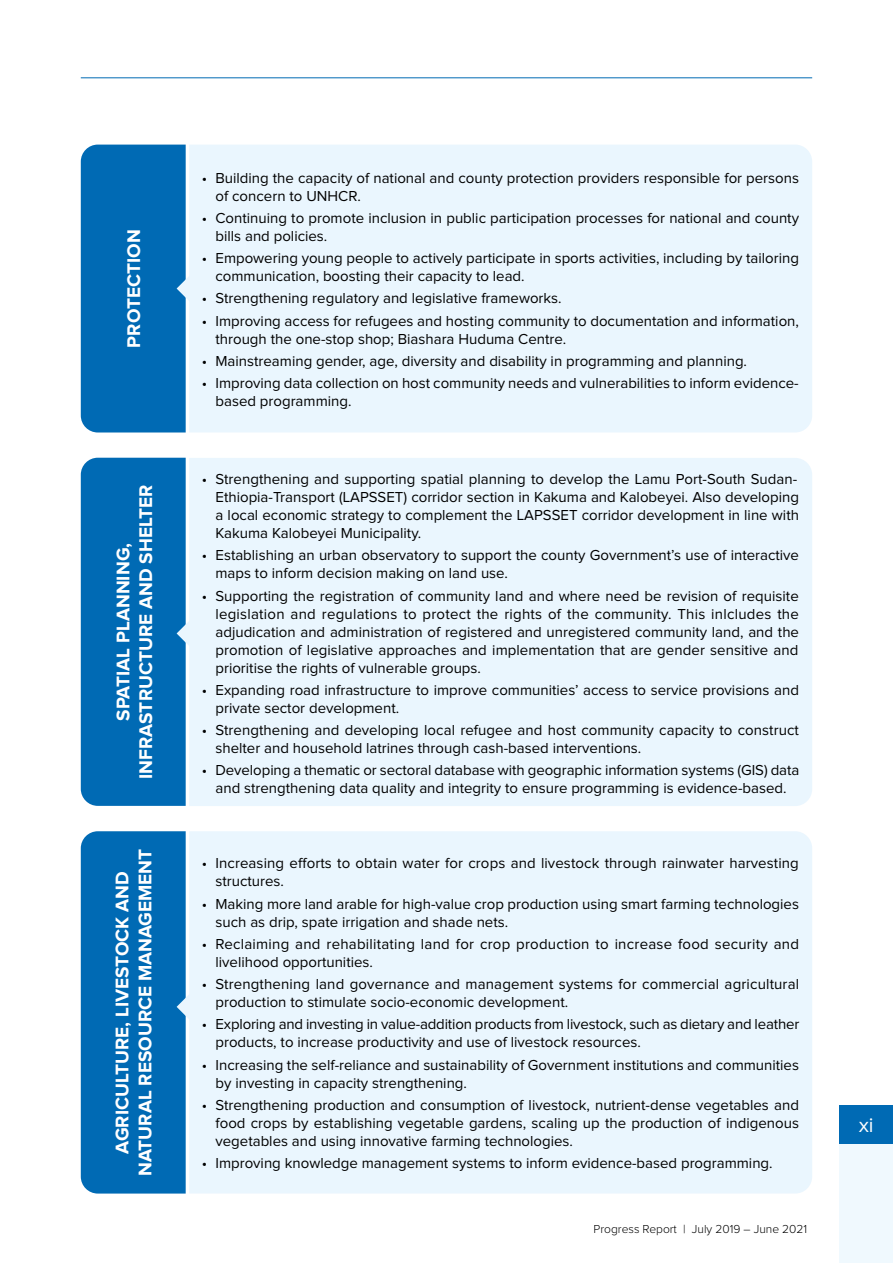
<style>
.page{position:relative;width:893px;height:1263px;background:#fff}
.page>*{position:absolute;margin:0;border:0;box-sizing:border-box;transform-origin:0 0}
.t1{font:21px "Proxima Nova";color:#fff}
.t2{font:700 19.05px/22.8px "Proxima Nova";color:#fff;text-align:center}
.t3{font:15px/18px "Proxima Nova";color:#000}
.t4{font:300 12px "Proxima Nova";color:#000}
</style>
<div class="page">
<div style="left:193px;top:145px;width:619px;height:287px;background:#eaf6fe"></div>
<svg style="left:81px;top:145px;width:112px;height:287px;background:#086eb6"></svg>
<div style="left:193px;top:458px;width:619px;height:348px;background:#eaf6fe"></div>
<svg style="left:81px;top:458px;width:112px;height:348px;background:#1174b9"></svg>
<div style="left:193px;top:831px;width:619px;height:362px;background:#eaf6fe"></div>
<svg style="left:81px;top:831px;width:112px;height:362px;background:#0f73b8"></svg>
<hr style="left:81px;top:78px;width:731px;height:1px;background:#006ab4">
<div style="left:839px;top:1143px;width:54px;height:120px;background:#f0f9fe"></div>
<div style="left:839px;top:1106px;width:54px;height:38px;background:#006ab4"></div>
<p class="t2" style="left:123px;top:348px;width:120px;rotate:-90deg">PROTECTION</p>
<p class="t2" style="left:112px;top:779px;width:295px;rotate:-90deg">SPATIAL PLANNING,<br>INFRASTRUCTURE AND SHELTER</p>
<p class="t2" style="left:112px;top:1176px;width:329px;rotate:-90deg">AGRICULTURE, LIVESTOCK AND<br>NATURAL RESOURCE MANAGEMENT</p>
<p class="t3" style="left:215px;top:169px;width:585px;text-indent:-14px">• Building the capacity of national and county protection providers responsible for persons of concern to UNHCR.</p>
<p class="t3" style="left:215px;top:210px;width:585px;text-indent:-14px">• Continuing to promote inclusion in public participation processes for national and county bills and policies.</p>
<p class="t3" style="left:215px;top:250px;width:585px;text-indent:-14px">• Empowering young people to actively participate in sports activities, including by tailoring communication, boosting their capacity to lead.</p>
<p class="t3" style="left:202px;top:290px;width:361px">• Strengthening regulatory and legislative frameworks.</p>
<p class="t3" style="left:215px;top:312px;width:585px;text-indent:-14px">• Improving access for refugees and hosting community to documentation and information, through the one-stop shop; Biashara Huduma Centre.</p>
<p class="t3" style="left:202px;top:353px;width:547px">• Mainstreaming gender, age, diversity and disability in programming and planning.</p>
<p class="t3" style="left:215px;top:375px;width:585px;text-indent:-14px">• Improving data collection on host community needs and vulnerabilities to inform evidence&shy;based programming.</p>
<p class="t3" style="left:215px;top:471px;width:585px;text-align:justify;text-indent:-14px">• Strengthening and supporting spatial planning to develop the Lamu Port-South Sudan-Ethiopia-Transport (LAPSSET) corridor section in Kakuma and Kalobeyei. Also developing a local economic strategy to complement the LAPSSET corridor development in line with Kakuma Kalobeyei Municipality.</p>
<p class="t3" style="left:215px;top:547px;width:585px;text-indent:-14px">• Establishing an urban observatory to support the county Government’s use of interactive maps to inform decision making on land use.</p>
<p class="t3" style="left:215px;top:587px;width:585px;text-align:justify;text-indent:-14px">• Supporting the registration of community land and where need be revision of requisite legislation and regulations to protect the rights of the community. This inlcludes the adjudication and administration of registered and unregistered community land, and the promotion of legislative approaches and implementation that are gender sensitive and prioritise the rights of vulnerable groups.</p>
<p class="t3" style="left:215px;top:681px;width:585px;text-indent:-14px">• Expanding road infrastructure to improve communities’ access to service provisions and private sector development.</p>
<p class="t3" style="left:215px;top:722px;width:585px;text-indent:-14px">• Strengthening and developing local refugee and host community capacity to construct shelter and household latrines through cash-based interventions.</p>
<p class="t3" style="left:202px;top:762px;width:599px;text-align:center">• Developing a thematic or sectoral database with geographic information systems (GIS) data and strengthening data quality and integrity to ensure programming is evidence-based.</p>
<p class="t3" style="left:215px;top:855px;width:585px;text-indent:-14px">• Increasing efforts to obtain water for crops and livestock through rainwater harvesting structures.</p>
<p class="t3" style="left:215px;top:895px;width:585px;text-indent:-14px">• Making more land arable for high-value crop production using smart farming technologies such as drip, spate irrigation and shade nets.</p>
<p class="t3" style="left:215px;top:935px;width:585px;text-indent:-14px">• Reclaiming and rehabilitating land for crop production to increase food security and livelihood opportunities.</p>
<p class="t3" style="left:215px;top:976px;width:585px;text-indent:-14px">• Strengthening land governance and management systems for commercial agricultural production to stimulate socio-economic development.</p>
<p class="t3" style="left:215px;top:1016px;width:585px;text-indent:-14px">• Exploring and investing in value-addition products from livestock, such as dietary and leather products, to increase productivity and use of livestock resources.</p>
<p class="t3" style="left:215px;top:1056px;width:585px;text-indent:-14px">• Increasing the self-reliance and sustainability of Government institutions and communities by investing in capacity strengthening.</p>
<p class="t3" style="left:215px;top:1096px;width:585px;text-align:justify;text-indent:-14px">• Strengthening production and consumption of livestock, nutrient-dense vegetables and food crops by establishing vegetable gardens, scaling up the production of indigenous vegetables and using innovative farming technologies.</p>
<p class="t3" style="left:202px;top:1155px;width:572px">• Improving knowledge management systems to inform evidence-based programming.</p>
<p class="t4" style="left:593px;top:1223px;width:215px">Progress Report | July 2019 – June 2021</p>
<h1 class="t1" style="left:859px;top:1115px;width:16px">xi</h1>
</div>
